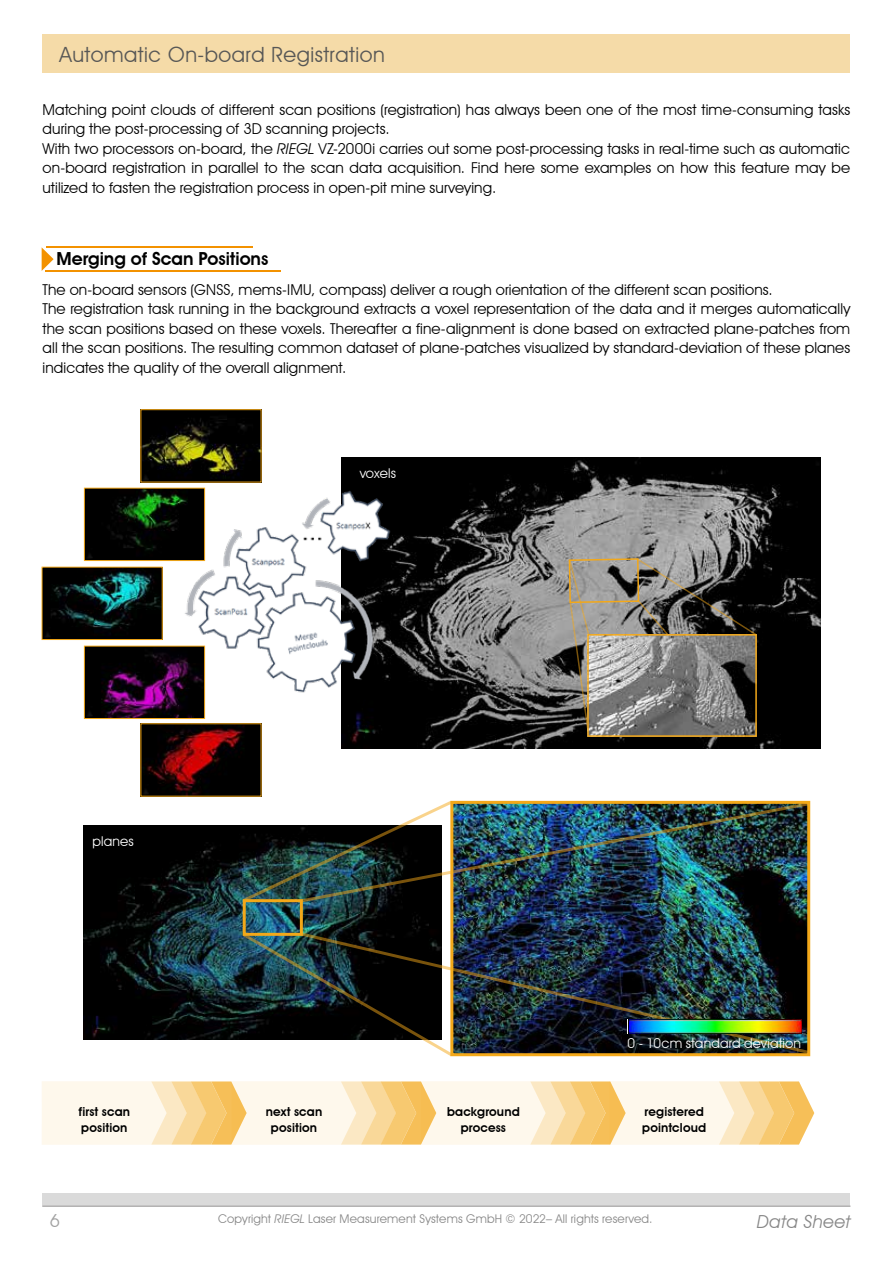
<style>
.page{position:relative;width:893px;height:1263px;background:#fff}
.page>*{position:absolute;margin:0;border:0;box-sizing:border-box;transform-origin:0 0}
.t1{font:21px "Avant Garde IT Cby BT";letter-spacing:.025em;color:#575756}
.t2{font:600 18px "Avant Garde IT Cby BT";color:#000}
.t3{font:italic 18px "Avant Garde IT Cby BT";letter-spacing:.02em;color:#878787}
.t4{font:18px "Avant Garde IT Cby BT";color:#a1a1a1}
.t5{font:15px/19.5px "Avant Garde IT Cby BT";letter-spacing:.01em;color:#000}
.t6{font:13.5px "Avant Garde IT Cby BT";letter-spacing:.01em;color:#fff}
.t7{font:600 12.45px/16px "Avant Garde IT Cby BT";letter-spacing:.01em;color:#000}
.t8{font:12px "Avant Garde IT Cby BT";letter-spacing:.015em;color:#878787}
.s1{font-style:italic}
</style>
<div class="page">
<div style="left:43px;top:1194px;width:807px;height:13px;background:#dadada"></div>
<hr style="left:43px;top:1205px;width:807px;height:2px;background:#b3b2b2">
<div style="left:42px;top:35px;width:808px;height:38px;background:#f5dba8"></div>
<hr style="left:46px;top:247px;width:207px;height:1px;background:#f39200">
<svg style="left:42px;top:248px;width:12px;height:23px"></svg>
<hr style="left:46px;top:270px;width:235px;height:1px;background:#f39200">
<img style="left:83px;top:825px;width:359px;height:215px">
<img style="left:241px;top:800px;width:212px;height:103px">
<img style="left:241px;top:932px;width:213px;height:125px">
<img style="left:454px;top:904px;width:352px;height:27px">
<svg style="left:42px;top:1081px;width:772px;height:64px;background:#fbe8c3"></svg>
<img style="left:142px;top:411px;width:117px;height:69px">
<div style="left:140px;top:409px;width:121px;height:73px;border:1px solid #f3a819"></div>
<img style="left:142px;top:725px;width:117px;height:69px">
<img style="left:44px;top:569px;width:108px;height:69px">
<div style="left:42px;top:567px;width:121px;height:73px;border:1px solid #f3a819"></div>
<img style="left:86px;top:490px;width:66px;height:69px">
<div style="left:84px;top:488px;width:121px;height:73px;border:1px solid #f3a819"></div>
<img style="left:86px;top:648px;width:117px;height:69px">
<div style="left:84px;top:646px;width:121px;height:73px;border:1px solid #f3a819"></div>
<img style="left:341px;top:457px;width:480px;height:292px">
<svg style="left:568px;top:557px;width:190px;height:181px;background:#67645f"></svg>
<img style="left:590px;top:637px;width:164px;height:97px">
<div style="left:587px;top:634px;width:170px;height:103px;border:2px solid #f3a819"></div>
<img style="left:152px;top:487px;width:312px;height:215px">
<img style="left:299px;top:801px;width:512px;height:103px">
<img style="left:300px;top:931px;width:510px;height:124px">
<img style="left:628px;top:1020px;width:173px;height:14px">
<div style="left:243px;top:899px;width:60px;height:37px;border:3px solid #f3a819"></div>
<h1 class="t1" style="left:59px;top:42px;width:327px">Automatic On-board Registration</h1>
<p class="t5" style="left:43px;top:99px;width:809px">Matching point clouds of different scan positions (registration) has always been one of the most time-consuming tasks during the post-processing of 3D scanning projects.<br>With two processors on-board, the <span class="s1">RIEGL</span> VZ-2000i carries out some post-processing tasks in real-time such as automatic on-board registration in parallel to the scan data acquisition. Find here some examples on how this feature may be utilized to fasten the registration process in open-pit mine surveying.</p>
<p class="t2" style="left:57px;top:248px;width:213px">Merging of Scan Positions</p>
<p class="t5" style="left:43px;top:280px;width:809px">The on-board sensors (GNSS, mems-IMU, compass) deliver a rough orientation of the different scan positions.<br>The registration task running in the background extracts a voxel representation of the data and it merges automatically the scan positions based on these voxels. Thereafter a fine-alignment is done based on extracted plane-patches from all the scan positions. The resulting common dataset of plane-patches visualized by standard-deviation of these planes indicates the quality of the overall alignment.</p>
<p class="t6" style="left:92px;top:833px;width:43px">planes</p>
<p class="t6" style="left:360px;top:465px;width:38px">voxels</p>
<p class="t6" style="left:627px;top:1035px;width:175px">0 - 10cm standard deviation</p>
<p class="t7" style="left:79px;top:1104px;width:53px">first scan position</p>
<p class="t7" style="left:266px;top:1104px;width:58px;text-align:center">next scan position</p>
<p class="t7" style="left:447px;top:1104px;width:74px;text-align:center">background process</p>
<p class="t7" style="left:642px;top:1104px;width:65px">registered pointcloud</p>
<p class="t4" style="left:50px;top:1210px;width:12px">6</p>
<p class="t8" style="left:218px;top:1211px;width:436px">Copyright <span class="s1">RIEGL</span> Laser Measurement Systems GmbH © 2022– All rights reserved.</p>
<p class="t3" style="left:757px;top:1211px;width:95px">Data Sheet</p>
</div>
